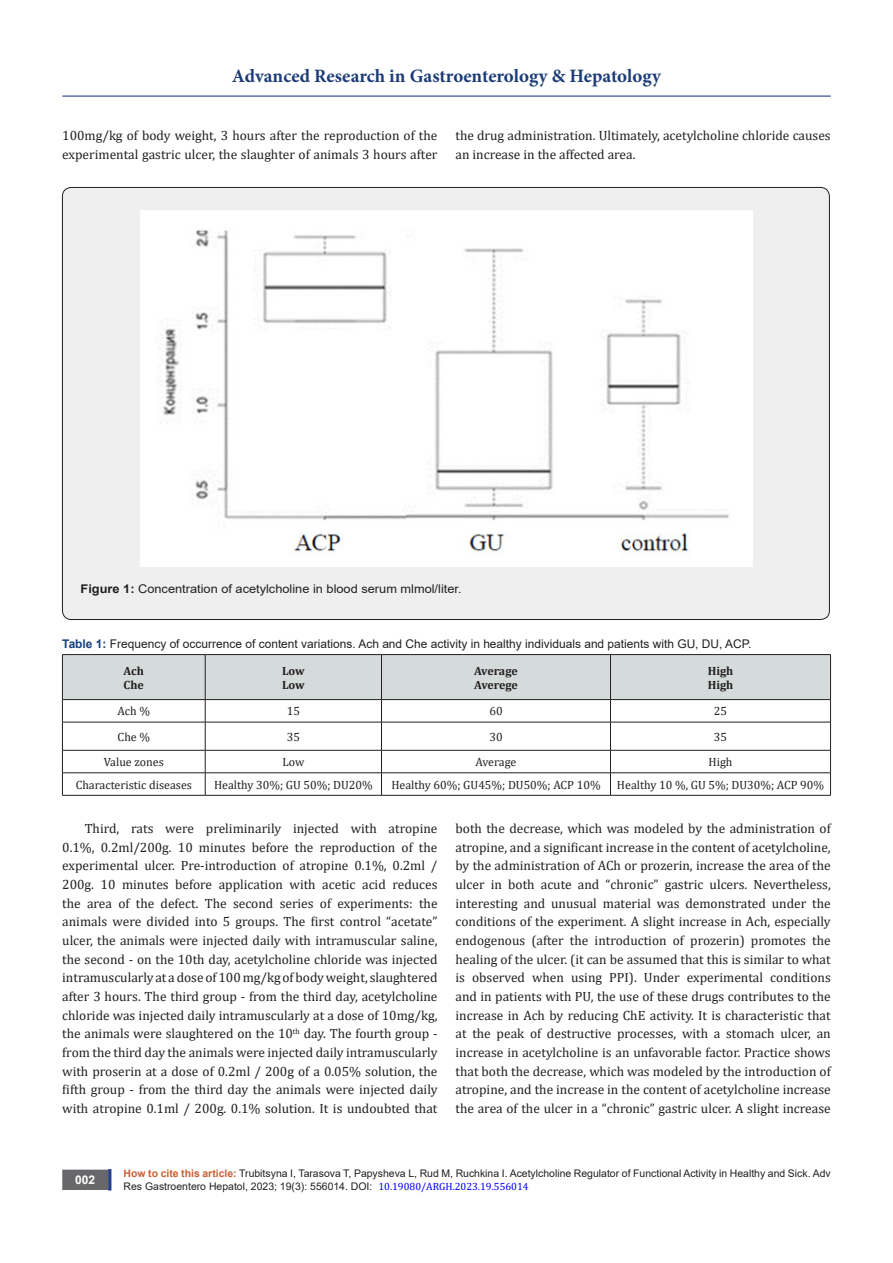
<style>
.page{position:relative;width:893px;height:1263px;background:#fff}
.page>*{position:absolute;margin:0;border:0;box-sizing:border-box;transform-origin:0 0}
.t1{font:700 18.9px "Minion Pro";color:#1d3c77}
.t2{font:13.5px/18.8px "Cambria";color:#231f20}
.t3{font:12px "Cambria";color:#231f20}
.t4{font:12px "Arial";color:#231f20}
.t5{font:12px "Arial";color:#231f20;scale:1.07 1}
.t6{font:700 12px/14.4px "Cambria";color:#231f20}
.t7{font:700 12px "Arial";color:#fff}
.t8{font:10.5px/13.2px "Arial";color:#231f20}
.s1{font-weight:700}
.s2{font-weight:700;color:#183f7f}
.s3{font-weight:700;color:#ca5f37}
.s4{font-family:"Cambria";color:#00f}
</style>
<div class="page">
<div style="left:108px;top:1169px;width:3px;height:21px;background:#253f8e;border:2px solid #253f8e"></div>
<hr style="left:62px;top:96px;width:769px;height:1px;background:#253f8e">
<div style="left:63px;top:1170px;width:44px;height:19px;background:#68676a"></div>
<div style="left:62px;top:1169px;width:46px;height:21px;border:2px solid #68676a"></div>
<div style="left:62px;top:187px;width:767px;height:432px;background:#efeff0;border-radius:9px"></div>
<img style="left:140px;top:210px;width:613px;height:356px">
<hr style="left:62px;top:654px;width:143px;height:1px;background:#231f20">
<hr style="left:205px;top:654px;width:176px;height:1px;background:#231f20">
<hr style="left:381px;top:654px;width:229px;height:1px;background:#231f20">
<hr style="left:610px;top:654px;width:221px;height:1px;background:#231f20">
<svg style="left:62px;top:655px;width:769px;height:140px"></svg>
<hr style="left:62px;top:795px;width:143px;height:1px;background:#231f20">
<hr style="left:205px;top:795px;width:176px;height:1px;background:#231f20">
<hr style="left:381px;top:795px;width:229px;height:1px;background:#231f20">
<hr style="left:610px;top:795px;width:221px;height:1px;background:#231f20">
<h1 class="t1" style="left:232px;top:63px;width:430px">Advanced Research in Gastroenterology &amp; Hepatology</h1>
<p class="t2" style="left:62px;top:126px;width:377px">100mg/kg of body weight, 3 hours after the reproduction of the experimental gastric ulcer, the slaughter of animals 3 hours after</p>
<p class="t2" style="left:455px;top:126px;width:377px">the drug administration. Ultimately, acetylcholine chloride causes an increase in the affected area.</p>
<p class="t5" style="left:81px;top:581px;width:358px"><span class="s1">Figure 1:</span> Concentration of acetylcholine in blood serum mlmol/liter.</p>
<p class="t4" style="left:62px;top:636px;width:691px"><span class="s2">Table 1:</span> Frequency of occurrence of content variations. Ach and Che activity in healthy individuals and patients with GU, DU, ACP.</p>
<p class="t6" style="left:124px;top:663px;width:22px">Ach<br>Che</p>
<p class="t6" style="left:282px;top:663px;width:24px">Low<br>Low</p>
<p class="t6" style="left:474px;top:663px;width:45px">Average<br>Averege</p>
<p class="t6" style="left:708px;top:663px;width:27px">High<br>High</p>
<p class="t3" style="left:118px;top:704px;width:34px">Ach %</p>
<p class="t3" style="left:287px;top:704px;width:15px">15</p>
<p class="t3" style="left:489px;top:704px;width:15px">60</p>
<p class="t3" style="left:714px;top:704px;width:15px">25</p>
<p class="t3" style="left:118px;top:730px;width:34px">Che %</p>
<p class="t3" style="left:287px;top:730px;width:15px">35</p>
<p class="t3" style="left:489px;top:730px;width:15px">30</p>
<p class="t3" style="left:714px;top:730px;width:15px">35</p>
<p class="t3" style="left:104px;top:755px;width:62px">Value zones</p>
<p class="t3" style="left:282px;top:755px;width:23px">Low</p>
<p class="t3" style="left:476px;top:755px;width:42px">Average</p>
<p class="t3" style="left:708px;top:755px;width:25px">High</p>
<p class="t3" style="left:76px;top:777px;width:118px">Characteristic diseases</p>
<p class="t3" style="left:214px;top:777px;width:160px">Healthy 30%; GU 50%; DU20%</p>
<p class="t3" style="left:391px;top:777px;width:211px">Healthy 60%; GU45%; DU50%; ACP 10%</p>
<p class="t3" style="left:617px;top:777px;width:209px">Healthy 10 %, GU 5%; DU30%; ACP 90%</p>
<p class="t2" style="left:62px;top:819px;width:377px;text-align:justify;text-indent:22px">Third, rats were preliminarily injected with atropine 0.1%, 0.2ml/200g. 10 minutes before the reproduction of the experimental ulcer. Pre-introduction of atropine 0.1%, 0.2ml / 200g. 10 minutes before application with acetic acid reduces the area of the defect. The second series of experiments: the animals were divided into 5 groups. The first control “acetate” ulcer, the animals were injected daily with intramuscular saline, the second - on the 10th day, acetylcholine chloride was injected intramuscularly at a dose of 100 mg/kg of body weight, slaughtered after 3 hours. The third group - from the third day, acetylcholine chloride was injected daily intramuscularly at a dose of 10mg/kg, the animals were slaughtered on the 10<sup>th</sup> day. The fourth group - from the third day the animals were injected daily intramuscularly with proserin at a dose of 0.2ml / 200g of a 0.05% solution, the fifth group - from the third day the animals were injected daily with atropine 0.1ml / 200g. 0.1% solution. It is undoubted that</p>
<p class="t2" style="left:455px;top:819px;width:377px;text-align:justify">both the decrease, which was modeled by the administration of atropine, and a significant increase in the content of acetylcholine, by the administration of ACh or prozerin, increase the area of the ulcer in both acute and “chronic” gastric ulcers. Nevertheless, interesting and unusual material was demonstrated under the conditions of the experiment. A slight increase in Ach, especially endogenous (after the introduction of prozerin) promotes the healing of the ulcer. (it can be assumed that this is similar to what is observed when using PPI). Under experimental conditions and in patients with PU, the use of these drugs contributes to the increase in Ach by reducing ChE activity. It is characteristic that at the peak of destructive processes, with a stomach ulcer, an increase in acetylcholine is an unfavorable factor. Practice shows that both the decrease, which was modeled by the introduction of atropine, and the increase in the content of acetylcholine increase the area of the ulcer in a “chronic” gastric ulcer. A slight increase</p>
<p class="t7" style="left:75px;top:1171px;width:22px">002</p>
<p class="t8" style="left:124px;top:1166px;width:709px"><span class="s3">How to cite this article:</span> Trubitsyna I, Tarasova T, Papysheva L, Rud M, Ruchkina I. Acetylcholine Regulator of Functional Activity in Healthy and Sick. Adv<br>Res Gastroentero Hepatol, 2023; 19(3): 556014. DOI: <span class="s4">10.19080/ARGH.2023.19.556014</span></p>
</div>
